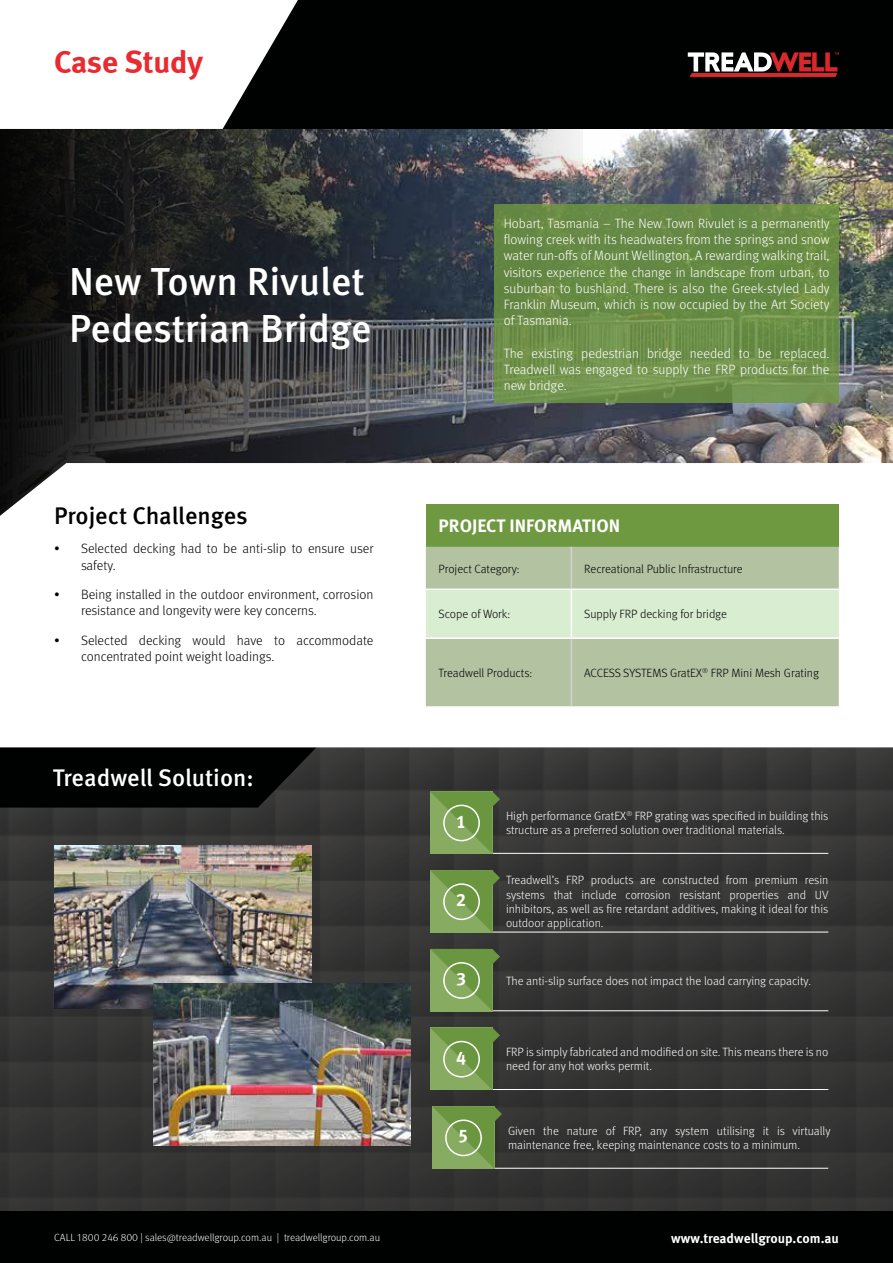
<style>
.page{position:relative;width:893px;height:1263px;background:#fff}
.page>*{position:absolute;margin:0;border:0;box-sizing:border-box;transform-origin:0 0}
.t1{font:500 39px/46.8px "Meta Pro";letter-spacing:-.005em;color:#fff}
.t2{font:31.5px "Meta Bold LF";color:#e92a2f}
.t3{font:500 24px "Meta Pro";color:#fff}
.t4{font:500 24px "Meta Pro";letter-spacing:-.005em;color:#000}
.t5{font:700 18px "Meta Pro";color:#fff}
.t6{font:18px "Meta Bold LF";color:#fff}
.t7{font:300 13.5px/16.2px "Meta Pro";color:#fff;text-align:justify}
.t8{font:300 13.5px/16.5px "Meta Pro";color:#000}
.t9{font:700 13.5px "Meta Pro";color:#fff}
.t10{font:300 12px/14.4px "Meta Pro";color:#fff}
.t11{font:300 12px "Meta Pro";color:#000}
.t12{font:300 10.5px "Meta Pro";color:#fff}
</style>
<div class="page">
<div style="left:0;top:747px;width:893px;height:464px;background:#343434"></div>
<svg style="left:0;top:747px;width:318px;height:60px;background:#060707"></svg>
<img style="left:583px;top:129px;width:310px;height:334px">
<svg style="left:0;top:129px;width:583px;height:334px;background:#303236"></svg>
<svg style="left:0;top:463px;width:839px;height:244px"></svg>
<div style="left:0;top:0;width:893px;height:129px;background:#000101"></div>
<svg style="left:0;top:0;width:298px;height:129px;background:#dedede"></svg>
<svg style="left:494px;top:205px;width:345px;height:198px;background:#6b8d47"></svg>
<svg style="left:688px;top:52px;width:151px;height:25px"></svg>
<div style="left:0;top:1211px;width:893px;height:52px;background:#000101"></div>
<div style="left:426px;top:504px;width:413px;height:43px;background:#6e9940"></div>
<div style="left:426px;top:547px;width:413px;height:159px;background:#b3c2a1"></div>
<div style="left:426px;top:590px;width:413px;height:47px;background:#d9edd1"></div>
<hr style="left:571px;top:547px;width:1px;height:41px;background:#d6d1d1">
<hr style="left:571px;top:639px;width:1px;height:67px;background:#d6d1d1">
<hr style="left:426px;top:588px;width:145px;height:2px;background:#fff">
<hr style="left:571px;top:588px;width:268px;height:2px;background:#fff">
<hr style="left:571px;top:590px;width:1px;height:47px;background:#fff">
<hr style="left:426px;top:637px;width:145px;height:2px;background:#fff">
<hr style="left:571px;top:637px;width:268px;height:2px;background:#fff">
<hr style="left:474px;top:1168px;width:354px;height:1px;background:#fff">
<svg style="left:432px;top:1106px;width:70px;height:62px;background:#749750"></svg>
<div style="left:445px;top:1119px;width:37px;height:37px;border:2px solid #fff;border-radius:50%"></div>
<hr style="left:474px;top:1010px;width:354px;height:1px;background:#fff">
<svg style="left:430px;top:949px;width:70px;height:62px;background:#749750"></svg>
<div style="left:443px;top:962px;width:37px;height:37px;border:2px solid #fff;border-radius:50%"></div>
<hr style="left:474px;top:1089px;width:354px;height:1px;background:#fff">
<svg style="left:430px;top:1027px;width:70px;height:63px;background:#759850"></svg>
<div style="left:443px;top:1041px;width:37px;height:36px;border:2px solid #fff;border-radius:50%"></div>
<hr style="left:474px;top:932px;width:354px;height:1px;background:#fff">
<svg style="left:430px;top:870px;width:70px;height:62px;background:#749750"></svg>
<div style="left:443px;top:883px;width:37px;height:37px;border:2px solid #fff;border-radius:50%"></div>
<hr style="left:474px;top:853px;width:354px;height:1px;background:#fff">
<svg style="left:430px;top:791px;width:70px;height:63px;background:#759851"></svg>
<div style="left:443px;top:805px;width:37px;height:36px;border:2px solid #fff;border-radius:50%"></div>
<img style="left:54px;top:846px;width:257px;height:162px">
<img style="left:153px;top:983px;width:257px;height:162px">
<h2 class="t2" style="left:54px;top:44px;width:151px">Case Study</h2>
<h1 class="t1" style="left:69px;top:256px;width:304px">New Town Rivulet<br>Pedestrian Bridge</h1>
<h3 class="t4" style="left:54px;top:497px;width:195px">Project Challenges</h3>
<p class="t8" style="left:81px;top:539px;width:294px;text-indent:-27px">• Selected decking had to be anti-slip to ensure user safety.</p>
<p class="t8" style="left:81px;top:585px;width:294px;text-indent:-27px">• Being installed in the outdoor environment, corrosion resistance and longevity were key concerns.</p>
<p class="t8" style="left:81px;top:631px;width:294px;text-indent:-27px">• Selected decking would have to accommodate concentrated point weight loadings.</p>
<h3 class="t3" style="left:53px;top:759px;width:203px">Treadwell Solution:</h3>
<p class="t7" style="left:504px;top:214px;width:327px">Hobart, Tasmania – The New Town Rivulet is a permanently flowing creek with its headwaters from the springs and snow water run-offs of Mount Wellington. A rewarding walking trail, visitors experience the change in landscape from urban, to suburban to bushland. There is also the Greek-styled Lady Franklin Museum, which is now occupied by the Art Society of Tasmania.</p>
<p class="t7" style="left:504px;top:344px;width:327px">The existing pedestrian bridge needed to be replaced.<br>Treadwell was engaged to supply the FRP products for the new bridge.</p>
<h3 class="t5" style="left:439px;top:512px;width:183px">PROJECT INFORMATION</h3>
<p class="t11" style="left:439px;top:560px;width:83px">Project Category:</p>
<p class="t11" style="left:584px;top:560px;width:160px">Recreational Public Infrastructure</p>
<p class="t11" style="left:439px;top:605px;width:73px">Scope of Work:</p>
<p class="t11" style="left:584px;top:605px;width:144px">Supply FRP decking for bridge</p>
<p class="t11" style="left:439px;top:664px;width:95px">Treadwell Products:</p>
<p class="t11" style="left:584px;top:664px;width:236px">ACCESS SYSTEMS GratEX<sup>®</sup> FRP Mini Mesh Grating</p>
<h3 class="t6" style="left:456px;top:811px;width:12px">1</h3>
<h3 class="t6" style="left:456px;top:889px;width:12px">2</h3>
<p class="t10" style="left:506px;top:808px;width:324px">High performance GratEX<sup>®</sup> FRP grating was specified in building this structure as a preferred solution over traditional materials.</p>
<p class="t10" style="left:506px;top:872px;width:324px;text-align:justify">Treadwell’s FRP products are constructed from premium resin systems that include corrosion resistant properties and UV inhibitors, as well as fire retardant additives, making it ideal for this outdoor application.</p>
<h3 class="t6" style="left:456px;top:968px;width:12px">3</h3>
<p class="t10" style="left:506px;top:972px;width:307px">The anti-slip surface does not impact the load carrying capacity.</p>
<h3 class="t6" style="left:456px;top:1047px;width:12px">4</h3>
<h3 class="t6" style="left:458px;top:1125px;width:12px">5</h3>
<p class="t10" style="left:506px;top:1044px;width:324px">FRP is simply fabricated and modified on site. This means there is no need for any hot works permit.</p>
<p class="t10" style="left:508px;top:1123px;width:324px">Given the nature of FRP, any system utilising it is virtually maintenance free, keeping maintenance costs to a minimum.</p>
<p class="t12" style="left:54px;top:1230px;width:328px">CALL 1800 246 800 | sales@treadwellgroup.com.au | treadwellgroup.com.au</p>
<p class="t9" style="left:671px;top:1228px;width:169px">www.treadwellgroup.com.au</p>
</div>
